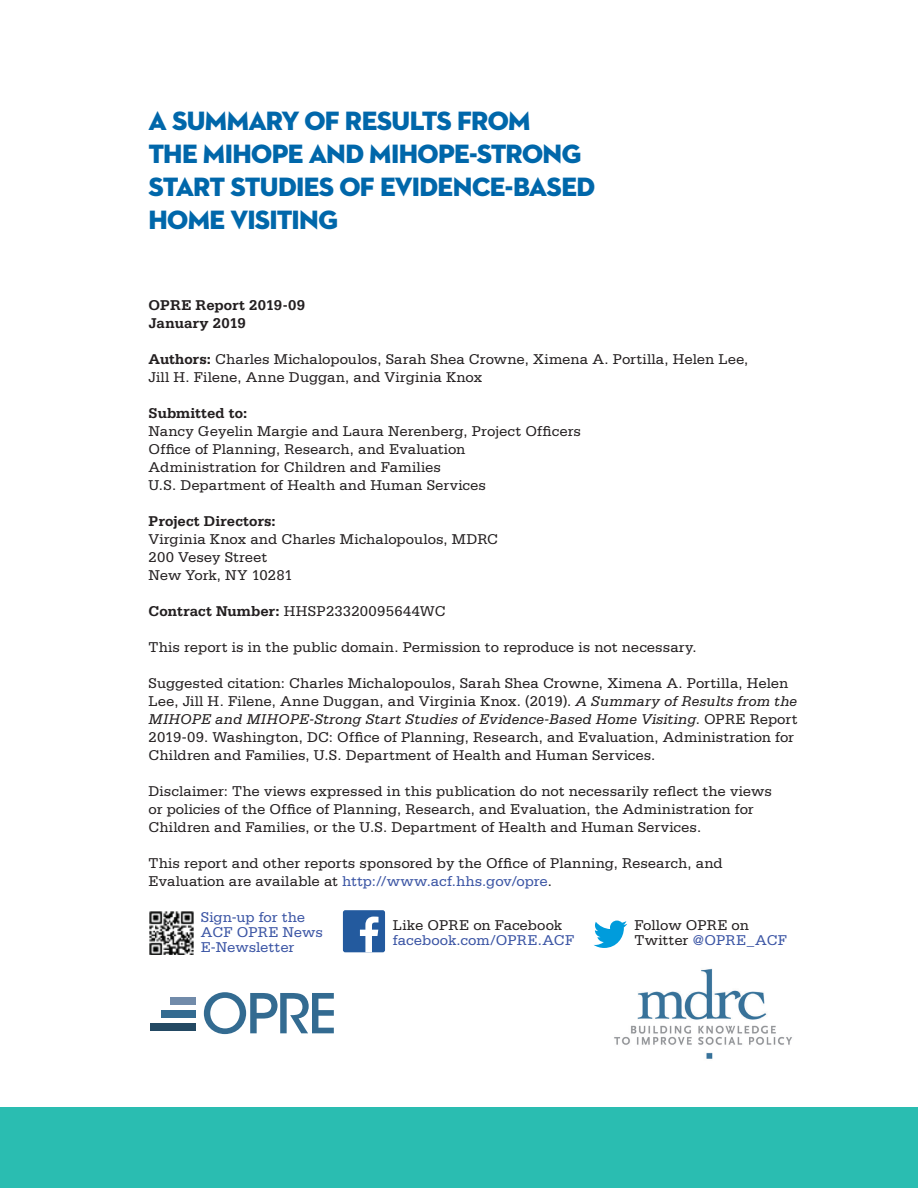
<style>
.page{position:relative;width:918px;height:1188px;background:#fff}
.page>*{position:absolute;margin:0;border:0;box-sizing:border-box;transform-origin:0 0}
.t1{font:27px/33px "Neutraface 2 Display Titling";letter-spacing:-.025em;color:#0067aa}
.t2{font:15px/18px "Serifa Std";letter-spacing:.005em;color:#231f20}
.t3{font:700 15px "Serifa Std";letter-spacing:.005em;color:#231f20}
.t4{font:15px/15px "Serifa Std";color:#3a54a4}
.t5{font:15px "Serifa Std";letter-spacing:-.015em;color:#231f20}
.s1{font-weight:700}
.s2{font-style:italic}
.s3{color:#3a54a4}
</style>
<div class="page">
<div style="left:0;top:1107px;width:918px;height:81px;background:#2abdb1"></div>
<img style="left:614px;top:968px;width:178px;height:91px">
<svg style="left:204px;top:992px;width:128px;height:42px"></svg>
<div style="left:170px;top:997px;width:25px;height:8px;background:#718baa"></div>
<div style="left:161px;top:1010px;width:34px;height:8px;background:#336b91"></div>
<div style="left:149px;top:1023px;width:46px;height:8px;background:#234963"></div>
<img style="left:149px;top:911px;width:44px;height:44px">
<div style="left:343px;top:910px;width:42px;height:42px;background:#235a9e;border-radius:2px"></div>
<svg style="left:360px;top:917px;width:19px;height:35px"></svg>
<svg style="left:594px;top:921px;width:33px;height:27px"></svg>
<h1 class="t1" style="left:148px;top:104px;width:448px">A SUMMARY OF RESULTS FROM<br>THE MIHOPE AND MIHOPE-STRONG<br>START STUDIES OF EVIDENCE-BASED<br>HOME VISITING</h1>
<p class="t3" style="left:148px;top:296px;width:158px">OPRE Report 2019-09</p>
<p class="t3" style="left:148px;top:314px;width:99px">January 2019</p>
<p class="t2" style="left:148px;top:350px;width:601px"><span class="s1">Authors:</span> Charles Michalopoulos, Sarah Shea Crowne, Ximena A. Portilla, Helen Lee,<br>Jill H. Filene, Anne Duggan, and Virginia Knox</p>
<p class="t3" style="left:148px;top:404px;width:100px">Submitted to:</p>
<p class="t2" style="left:148px;top:422px;width:434px">Nancy Geyelin Margie and Laura Nerenberg, Project Officers</p>
<p class="t2" style="left:148px;top:440px;width:318px">Office of Planning, Research, and Evaluation</p>
<p class="t2" style="left:148px;top:458px;width:294px">Administration for Children and Families</p>
<p class="t2" style="left:148px;top:476px;width:339px">U.S. Department of Health and Human Services</p>
<p class="t3" style="left:148px;top:512px;width:129px">Project Directors:</p>
<p class="t2" style="left:148px;top:530px;width:351px">Virginia Knox and Charles Michalopoulos, MDRC</p>
<p class="t2" style="left:148px;top:548px;width:120px">200 Vesey Street</p>
<p class="t5" style="left:148px;top:567px;width:146px">New York, NY 10281</p>
<p class="t2" style="left:148px;top:602px;width:299px"><span class="s1">Contract Number:</span> HHSP23320095644WC</p>
<p class="t2" style="left:148px;top:638px;width:550px">This report is in the public domain. Permission to reproduce is not necessary.</p>
<p class="t2" style="left:148px;top:674px;width:651px">Suggested citation: Charles Michalopoulos, Sarah Shea Crowne, Ximena A. Portilla, Helen Lee, Jill H. Filene, Anne Duggan, and Virginia Knox. (2019). <span class="s2">A Summary of Results from the MIHOPE and MIHOPE-Strong Start Studies of Evidence-Based Home Visiting</span>. OPRE Report 2019-09. Washington, DC: Office of Planning, Research, and Evaluation, Administration for Children and Families, U.S. Department of Health and Human Services.</p>
<p class="t2" style="left:148px;top:782px;width:625px">Disclaimer: The views expressed in this publication do not necessarily reflect the views or policies of the Office of Planning, Research, and Evaluation, the Administration for<br>Children and Families, or the U.S. Department of Health and Human Services.</p>
<p class="t2" style="left:148px;top:854px;width:576px">This report and other reports sponsored by the Office of Planning, Research, and<br>Evaluation are available at <span class="s3">http://www.acf.hhs.gov/opre</span>.</p>
<p class="t4" style="left:201px;top:909px;width:124px">Sign-up for the<br>ACF OPRE News<br>E-Newsletter</p>
<p class="t2" style="left:393px;top:916px;width:171px">Like OPRE on Facebook</p>
<p class="t2" style="left:634px;top:918px;width:154px;line-height:15px">Follow OPRE on<br>Twitter <span class="s3">@OPRE_ACF</span></p>
<p class="t4" style="left:393px;top:933px;width:183px">facebook.com/OPRE.ACF</p>
</div>
